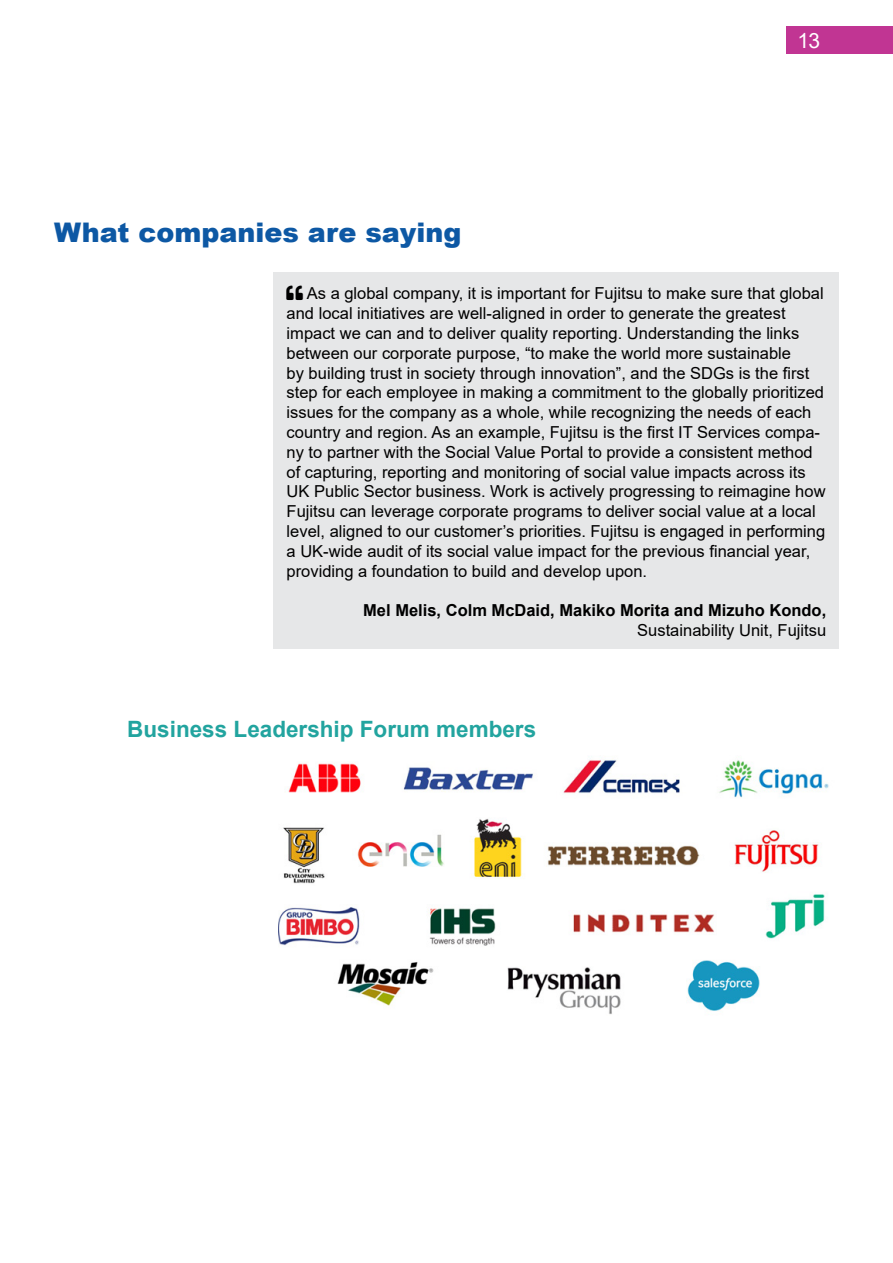
<style>
.page{position:relative;width:893px;height:1263px;background:#fff}
.page>*{position:absolute;margin:0;border:0;box-sizing:border-box;transform-origin:0 0}
.t1{font:900 27px "Arial";color:#0d58a4}
.t2{font:700 22.5px "Arial";color:#22a49f}
.t3{font:21px "Arial";color:#fff}
.t4{font:16.5px/19.8px "Arial";color:#000}
.t5{font:700 16.5px "Arial";color:#000}
</style>
<div class="page">
<div style="left:787px;top:27px;width:106px;height:27px;background:#c13593"></div>
<div style="left:274px;top:272px;width:565px;height:377px;background:#e6e7e8"></div>
<img style="left:278px;top:756px;width:551px;height:258px">
<h1 class="t1" style="left:54px;top:213px;width:409px">What companies are saying</h1>
<p class="t3" style="left:797px;top:26px;width:24px">13</p>
<p class="t4" style="left:287px;top:284px;width:540px;text-indent:20px">As a global company, it is important for Fujitsu to make sure that global and local initiatives are well-aligned in order to generate the greatest impact we can and to deliver quality reporting. Understanding the links between our corporate purpose, “to make the world more sustainable<br>by building trust in society through innovation”, and the SDGs is the first step for each employee in making a commitment to the globally prioritized issues for the company as a whole, while recognizing the needs of each country and region. As an example, Fujitsu is the first IT Services compa&shy;ny to partner with the Social Value Portal to provide a consistent method of capturing, reporting and monitoring of social value impacts across its UK Public Sector business. Work is actively progressing to reimagine how Fujitsu can leverage corporate programs to deliver social value at a local level, aligned to our customer’s priorities. Fujitsu is engaged in performing a UK-wide audit of its social value impact for the previous financial year, providing a foundation to build and develop upon.</p>
<p class="t5" style="left:363px;top:599px;width:464px">Mel Melis, Colm McDaid, Makiko Morita and Mizuho Kondo,</p>
<p class="t4" style="left:637px;top:620px;width:190px">Sustainability Unit, Fujitsu</p>
<h2 class="t2" style="left:127px;top:713px;width:410px">Business Leadership Forum members</h2>
</div>
